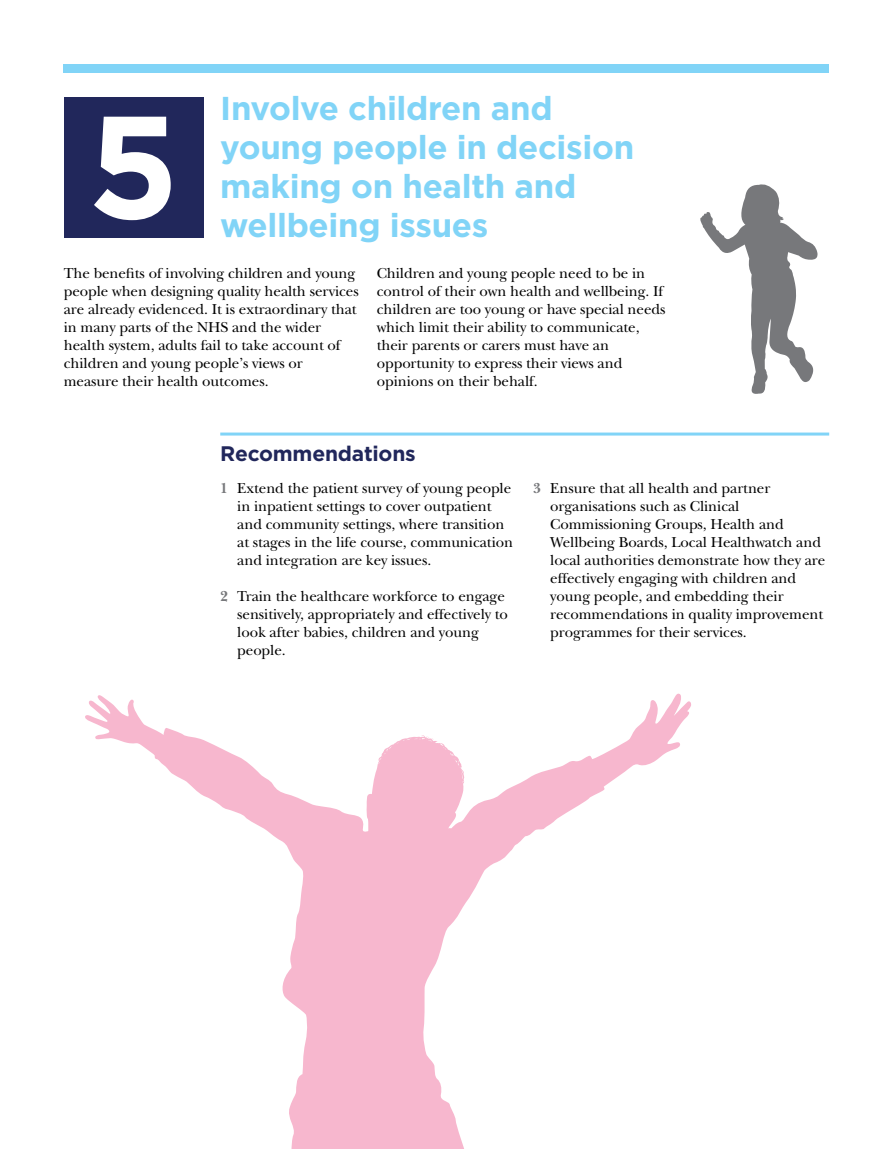
<style>
.page{position:relative;width:893px;height:1149px;background:#fff}
.page>*{position:absolute;margin:0;border:0;box-sizing:border-box;transform-origin:0 0}
.t1{font:700 145.2px "Gotham";color:#fff}
.t2{font:700 33px/39px "Gotham";letter-spacing:-.01em;color:#81d4f7}
.t3{font:700 21px "Gotham";letter-spacing:-.01em;color:#21275b}
.t4{font:15px/18px "New Baskerville Std";letter-spacing:-.005em;color:#000}
.s1{font-weight:700;color:#77787b}
</style>
<div class="page">
<div style="left:64px;top:64px;width:765px;height:8px;background:#81d4f7"></div>
<svg style="left:700px;top:184px;width:118px;height:210px"></svg>
<div style="left:64px;top:97px;width:139px;height:141px;background:#21275b"></div>
<hr style="left:220px;top:432px;width:609px;height:3px;background:#81d4f7">
<svg style="left:85px;top:693px;width:606px;height:455px"></svg>
<h1 class="t1" style="left:88px;top:71px;width:93px">5</h1>
<h2 class="t2" style="left:220px;top:89px;width:415px">Involve children and young people in decision making on health and</h2>
<h2 class="t2" style="left:220px;top:206px;width:270px">wellbeing issues</h2>
<p class="t4" style="left:64px;top:264px;width:296px">The benefits of involving children and young people when designing quality health services are already evidenced. It is extraordinary that in many parts of the NHS and the wider health system, adults fail to take account of children and young people’s views or measure their health outcomes.</p>
<p class="t4" style="left:377px;top:264px;width:290px">Children and young people need to be in control of their own health and wellbeing. If children are too young or have special needs which limit their ability to communicate, their parents or carers must have an opportunity to express their views and opinions on their behalf.</p>
<h3 class="t3" style="left:220px;top:439px;width:197px">Recommendations</h3>
<p class="t4" style="left:237px;top:479px;width:277px;text-indent:-17px"><span class="s1">1</span> Extend the patient survey of young people in inpatient settings to cover outpatient and community settings, where transition at stages in the life course, communication and integration are key issues.</p>
<p class="t4" style="left:237px;top:587px;width:272px;text-indent:-17px"><span class="s1">2</span> Train the healthcare workforce to engage sensitively, appropriately and effectively to look after babies, children and young people.</p>
<p class="t4" style="left:550px;top:479px;width:277px;text-indent:-17px"><span class="s1">3</span> Ensure that all health and partner organisations such as Clinical Commissioning Groups, Health and Wellbeing Boards, Local Healthwatch and local authorities demonstrate how they are effectively engaging with children and young people, and embedding their recommendations in quality improvement programmes for their services.</p>
</div>
